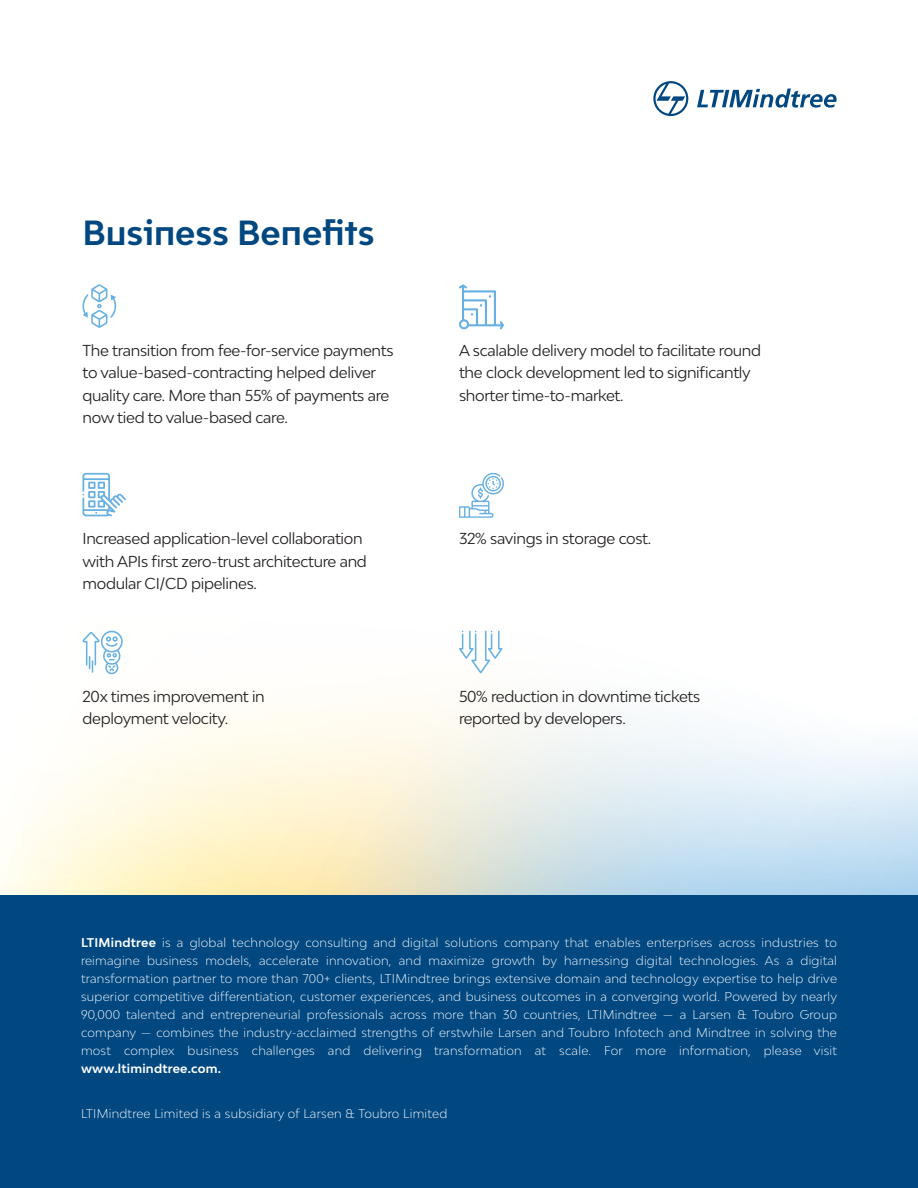
<style>
.page{position:relative;width:918px;height:1188px;background:#fff}
.page>*{position:absolute;margin:0;border:0;box-sizing:border-box;transform-origin:0 0}
.t1{font:700 33px "Bw Modelica LTI";color:#014881}
.t2{font:15px/22.5px "Bw Modelica";letter-spacing:-.02em;color:#231f20}
.t3{font:300 12px/18px "Bw Modelica";letter-spacing:.02em;color:#fff;text-align:justify}
.t4{font:700 12px "Bw Modelica";letter-spacing:.02em;color:#fff}
.s1{font-weight:700}
</style>
<div class="page">
<svg style="left:0;top:472px;width:918px;height:423px"></svg>
<div style="left:0;top:895px;width:918px;height:293px;background:#014881"></div>
<svg style="left:82px;top:284px;width:34px;height:44px"></svg>
<svg style="left:459px;top:284px;width:45px;height:46px"></svg>
<svg style="left:82px;top:473px;width:44px;height:43px"></svg>
<svg style="left:459px;top:473px;width:45px;height:45px"></svg>
<svg style="left:82px;top:630px;width:41px;height:44px"></svg>
<svg style="left:459px;top:631px;width:44px;height:43px"></svg>
<svg style="left:653px;top:81px;width:35px;height:35px"></svg>
<svg style="left:697px;top:89px;width:140px;height:19px"></svg>
<h1 class="t1" style="left:82px;top:212px;width:294px">Business Benefits</h1>
<p class="t2" style="left:82px;top:339px;width:313px">The transition from fee-for-service payments to value-based-contracting helped deliver quality care. More than 55% of payments are now tied to value-based care.</p>
<p class="t2" style="left:459px;top:339px;width:304px">A scalable delivery model to facilitate round the clock development led to significantly shorter time-to-market.</p>
<p class="t2" style="left:82px;top:527px;width:286px">Increased application-level collaboration with APIs first zero-trust architecture and modular CI/CD pipelines.</p>
<p class="t2" style="left:459px;top:527px;width:194px">32% savings in storage cost.</p>
<p class="t2" style="left:82px;top:685px;width:184px">20x times improvement in deployment velocity.</p>
<p class="t2" style="left:459px;top:685px;width:243px">50% reduction in downtime tickets reported by developers.</p>
<p class="t3" style="left:81px;top:933px;width:758px"><span class="s1">LTIMindtree</span> is a global technology consulting and digital solutions company that enables enterprises across industries to reimagine business models, accelerate innovation, and maximize growth by harnessing digital technologies. As a digital transformation partner to more than 700+ clients, LTIMindtree brings extensive domain and technology expertise to help drive superior competitive differentiation, customer experiences, and business outcomes in a converging world. Powered by nearly 90,000 talented and entrepreneurial professionals across more than 30 countries, LTIMindtree — a Larsen &amp; Toubro Group company — combines the industry-acclaimed strengths of erstwhile Larsen and Toubro Infotech and Mindtree in solving the most complex business challenges and delivering transformation at scale. For more information, please visit</p>
<p class="t4" style="left:81px;top:1060px;width:142px">www.ltimindtree.com.</p>
<p class="t3" style="left:81px;top:1104px;width:368px">LTIMindtree Limited is a subsidiary of Larsen &amp; Toubro Limited</p>
</div>
